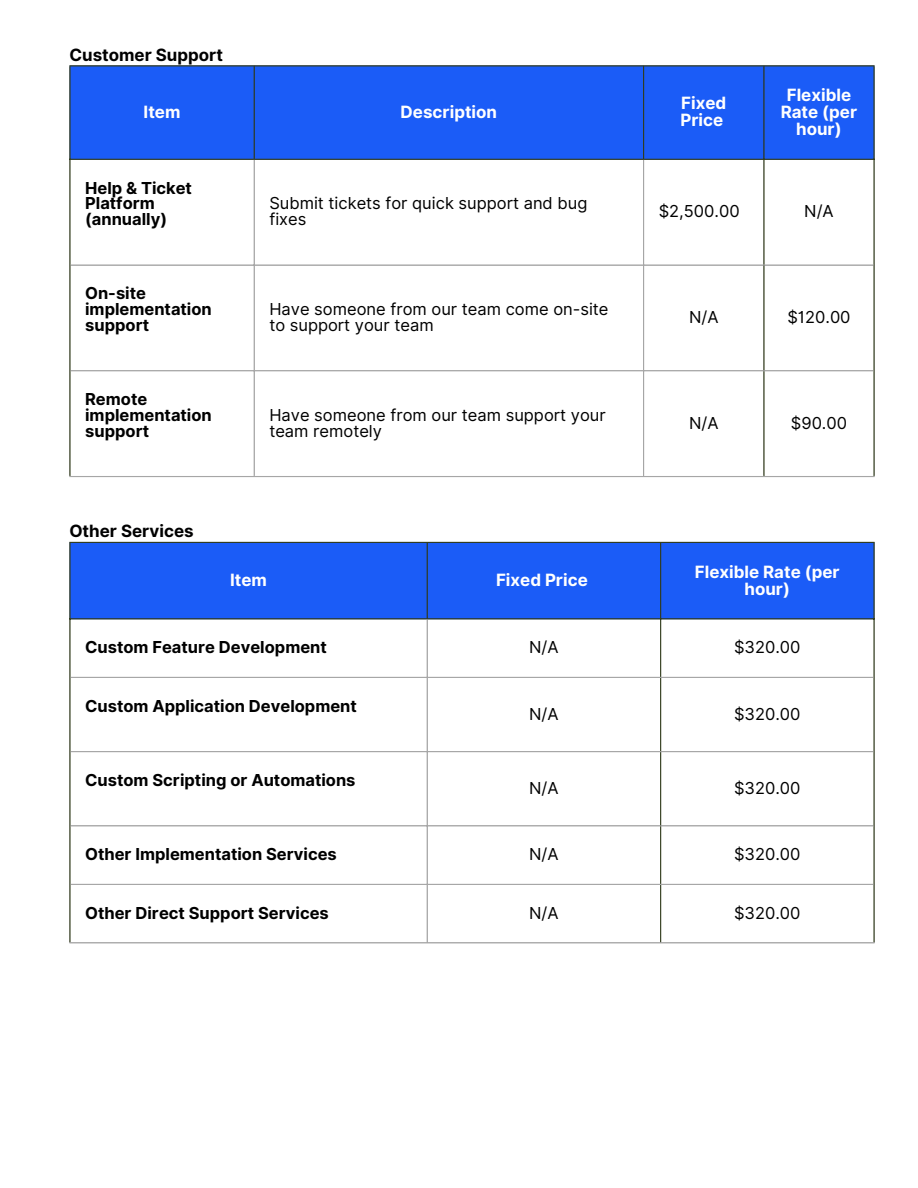
<style>
.page{position:relative;width:918px;height:1188px;background:#fff}
.page>*{position:absolute;margin:0;border:0;box-sizing:border-box;transform-origin:0 0}
.t1{font:700 16.95px/16.8px "Inter";color:#fff;text-align:center}
.t2{font:700 16.95px "Inter";color:#000001}
.t3{font:700 16.5px/15.8px "Inter";color:#000}
.t4{font:16.5px/15.8px "Inter";color:#000}
</style>
<div class="page">
<div style="left:71px;top:66px;width:802px;height:93px;background:#1b5cf7"></div>
<hr style="left:69px;top:66px;width:2px;height:410px;background:#323d1c">
<hr style="left:254px;top:66px;width:1px;height:93px;background:#323d1c">
<hr style="left:643px;top:66px;width:1px;height:93px;background:#323d1c">
<hr style="left:763px;top:66px;width:2px;height:410px;background:#323d1c">
<hr style="left:873px;top:66px;width:2px;height:410px;background:#323d1c">
<hr style="left:69px;top:65px;width:806px;height:1px;background:#323d1c">
<hr style="left:69px;top:159px;width:806px;height:1px;background:#323d1c">
<hr style="left:254px;top:160px;width:1px;height:316px;background:#a6a6a6">
<hr style="left:643px;top:160px;width:1px;height:316px;background:#a6a6a6">
<hr style="left:71px;top:264px;width:802px;height:2px;background:#a6a6a6">
<hr style="left:71px;top:370px;width:802px;height:1px;background:#a6a6a6">
<hr style="left:69px;top:476px;width:806px;height:1px;background:#a6a6a6">
<div style="left:71px;top:543px;width:802px;height:75px;background:#1b5cf7"></div>
<hr style="left:69px;top:543px;width:2px;height:399px;background:#323d1c">
<hr style="left:427px;top:543px;width:1px;height:75px;background:#323d1c">
<hr style="left:660px;top:543px;width:1px;height:399px;background:#323d1c">
<hr style="left:873px;top:543px;width:2px;height:399px;background:#323d1c">
<hr style="left:69px;top:542px;width:806px;height:1px;background:#323d1c">
<hr style="left:69px;top:618px;width:806px;height:1px;background:#323d1c">
<hr style="left:427px;top:619px;width:1px;height:323px;background:#a6a6a6">
<hr style="left:71px;top:677px;width:802px;height:1px;background:#a6a6a6">
<hr style="left:71px;top:751px;width:802px;height:1px;background:#a6a6a6">
<hr style="left:71px;top:825px;width:802px;height:1px;background:#a6a6a6">
<hr style="left:71px;top:884px;width:802px;height:1px;background:#a6a6a6">
<hr style="left:69px;top:942px;width:806px;height:1px;background:#a6a6a6">
<p class="t2" style="left:69px;top:44px;width:155px">Customer Support</p>
<p class="t1" style="left:144px;top:104px;width:38px">Item</p>
<p class="t1" style="left:401px;top:104px;width:98px">Description</p>
<p class="t1" style="left:680px;top:95px;width:47px;text-align:left">Fixed<br>Price</p>
<p class="t1" style="left:781px;top:87px;width:78px">Flexible<br>Rate (per hour)</p>
<p class="t3" style="left:85px;top:180px;width:108px">Help &amp; Ticket<br>Platform (annually)</p>
<p class="t3" style="left:85px;top:285px;width:128px">On-site implementation support</p>
<p class="t3" style="left:85px;top:391px;width:128px">Remote implementation support</p>
<p class="t4" style="left:269px;top:195px;width:320px">Submit tickets for quick support and bug fixes</p>
<p class="t4" style="left:659px;top:203px;width:82px">$2,500.00</p>
<p class="t4" style="left:804px;top:203px;width:31px">N/A</p>
<p class="t4" style="left:269px;top:301px;width:341px">Have someone from our team come on-site to support your team</p>
<p class="t4" style="left:689px;top:309px;width:31px">N/A</p>
<p class="t4" style="left:787px;top:309px;width:65px">$120.00</p>
<p class="t4" style="left:269px;top:407px;width:338px">Have someone from our team support your team remotely</p>
<p class="t4" style="left:689px;top:415px;width:31px">N/A</p>
<p class="t4" style="left:791px;top:415px;width:58px">$90.00</p>
<p class="t2" style="left:69px;top:521px;width:126px">Other Services</p>
<p class="t1" style="left:230px;top:571px;width:38px">Item</p>
<p class="t1" style="left:496px;top:571px;width:93px">Fixed Price</p>
<p class="t1" style="left:695px;top:563px;width:146px">Flexible Rate (per hour)</p>
<p class="t3" style="left:85px;top:639px;width:243px">Custom Feature Development</p>
<p class="t4" style="left:529px;top:639px;width:31px">N/A</p>
<p class="t4" style="left:734px;top:639px;width:68px">$320.00</p>
<p class="t3" style="left:85px;top:698px;width:273px">Custom Application Development</p>
<p class="t4" style="left:529px;top:706px;width:31px">N/A</p>
<p class="t4" style="left:734px;top:706px;width:68px">$320.00</p>
<p class="t3" style="left:85px;top:772px;width:272px">Custom Scripting or Automations</p>
<p class="t4" style="left:529px;top:780px;width:31px">N/A</p>
<p class="t4" style="left:734px;top:780px;width:68px">$320.00</p>
<p class="t3" style="left:85px;top:846px;width:253px">Other Implementation Services</p>
<p class="t4" style="left:529px;top:846px;width:31px">N/A</p>
<p class="t4" style="left:734px;top:846px;width:68px">$320.00</p>
<p class="t3" style="left:85px;top:905px;width:245px">Other Direct Support Services</p>
<p class="t4" style="left:529px;top:905px;width:31px">N/A</p>
<p class="t4" style="left:734px;top:905px;width:68px">$320.00</p>
</div>
